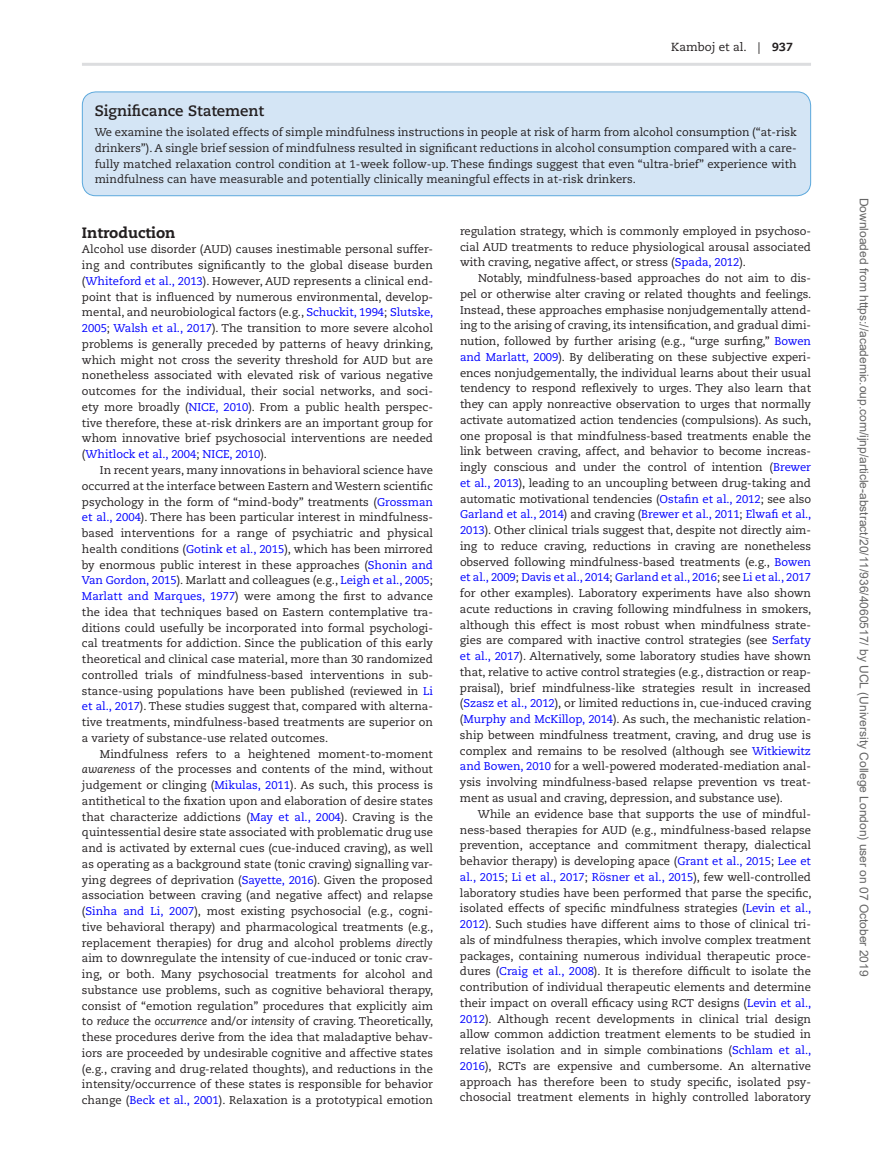
<style>
.page{position:relative;width:893px;height:1174px;background:#fff}
.page>*{position:absolute;margin:0;border:0;box-sizing:border-box;transform-origin:0 0}
.t1{font:700 15px "Caecilia LT Std";color:#231f20}
.t2{font:800 15px "Caecilia LT Std";color:#231f20}
.t3{font:12px "Arial";color:#666}
.t4{font:11.7px "Caecilia LT Std";color:#231f20}
.t5{font:11.25px/15.8px "Caecilia LT Std";color:#231f20;text-align:justify}
.s1{font-weight:800}
.s2{color:#00f}
.s3{font-style:italic}
</style>
<div class="page">
<hr style="left:82px;top:63px;width:729px;height:3px;background:#dcdddf">
<div style="left:82px;top:92px;width:729px;height:104px;background:#d4e5f5;border-radius:14px"></div>
<div style="left:82px;top:91px;width:729px;height:105px;border:1px solid #5ba8dc;border-radius:14px"></div>
<p class="t4" style="left:671px;top:40px;width:123px">Kamboj et al. | <span class="s1">937</span></p>
<h1 class="t1" style="left:95px;top:102px;width:171px">Significance Statement</h1>
<p class="t5" style="left:95px;top:124px;width:704px">We examine the isolated effects of simple mindfulness instructions in people at risk of harm from alcohol consumption (“at-risk drinkers”). A single brief session of mindfulness resulted in significant reductions in alcohol consumption compared with a care&shy;fully matched relaxation control condition at 1-week follow-up. These findings suggest that even “ultra-brief” experience with mindfulness can have measurable and potentially clinically meaningful effects in at-risk drinkers.</p>
<h1 class="t2" style="left:82px;top:223px;width:95px">Introduction</h1>
<p class="t5" style="left:82px;top:242px;width:353px">Alcohol use disorder (AUD) causes inestimable personal suffer&shy;ing and contributes significantly to the global disease burden (<span class="s2">Whiteford et al., 2013</span>). However, AUD represents a clinical end&shy;point that is influenced by numerous environmental, develop&shy;mental, and neurobiological factors (e.g., <span class="s2">Schuckit, 1994</span>; <span class="s2">Slutske, 2005</span>; <span class="s2">Walsh et al., 2017</span>). The transition to more severe alcohol problems is generally preceded by patterns of heavy drinking, which might not cross the severity threshold for AUD but are nonetheless associated with elevated risk of various negative outcomes for the individual, their social networks, and soci&shy;ety more broadly (<span class="s2">NICE, 2010</span>). From a public health perspec&shy;tive therefore, these at-risk drinkers are an important group for whom innovative brief psychosocial interventions are needed (<span class="s2">Whitlock et al., 2004</span>; <span class="s2">NICE, 2010</span>).</p>
<p class="t5" style="left:82px;top:462px;width:353px;text-indent:18px">In recent years, many innovations in behavioral science have occurred at the interface between Eastern and Western scientific psychology in the form of “mind-body” treatments (<span class="s2">Grossman et al., 2004</span>). There has been particular interest in mindfulness&shy;based interventions for a range of psychiatric and physical health conditions (<span class="s2">Gotink et al., 2015</span>), which has been mirrored by enormous public interest in these approaches (<span class="s2">Shonin and Van Gordon, 2015</span>). Marlatt and colleagues (e.g., <span class="s2">Leigh et al., 2005</span>; <span class="s2">Marlatt and Marques, 1977</span>) were among the first to advance the idea that techniques based on Eastern contemplative tra&shy;ditions could usefully be incorporated into formal psychologi&shy;cal treatments for addiction. Since the publication of this early theoretical and clinical case material, more than 30 randomized controlled trials of mindfulness-based interventions in sub&shy;stance-using populations have been published (reviewed in <span class="s2">Li et al., 2017</span>). These studies suggest that, compared with alterna&shy;tive treatments, mindfulness-based treatments are superior on a variety of substance-use related outcomes.</p>
<p class="t5" style="left:82px;top:746px;width:353px;text-indent:18px">Mindfulness refers to a heightened moment-to-moment <span class="s3">awareness</span> of the processes and contents of the mind, without judgement or clinging (<span class="s2">Mikulas, 2011</span>). As such, this process is antithetical to the fixation upon and elaboration of desire states that characterize addictions (<span class="s2">May et al., 2004</span>). Craving is the quintessential desire state associated with problematic drug use and is activated by external cues (cue-induced craving), as well as operating as a background state (tonic craving) signalling var&shy;ying degrees of deprivation (<span class="s2">Sayette, 2016</span>). Given the proposed association between craving (and negative affect) and relapse (<span class="s2">Sinha and Li, 2007</span>), most existing psychosocial (e.g., cogni&shy;tive behavioral therapy) and pharmacological treatments (e.g., replacement therapies) for drug and alcohol problems <span class="s3">directly </span>aim to downregulate the intensity of cue-induced or tonic crav&shy;ing, or both. Many psychosocial treatments for alcohol and substance use problems, such as cognitive behavioral therapy, consist of “emotion regulation” procedures that explicitly aim to <span class="s3">reduce</span> the <span class="s3">occurrence</span> and/or <span class="s3">intensity</span> of craving. Theoretically, these procedures derive from the idea that maladaptive behav&shy;iors are proceeded by undesirable cognitive and affective states (e.g., craving and drug-related thoughts), and reductions in the intensity/occurrence of these states is responsible for behavior change (<span class="s2">Beck et al., 2001</span>). Relaxation is a prototypical emotion</p>
<p class="t5" style="left:460px;top:223px;width:353px">regulation strategy, which is commonly employed in psychoso&shy;cial AUD treatments to reduce physiological arousal associated with craving, negative affect, or stress (<span class="s2">Spada, 2012</span>).</p>
<p class="t5" style="left:460px;top:270px;width:353px;text-indent:18px">Notably, mindfulness-based approaches do not aim to dis&shy;pel or otherwise alter craving or related thoughts and feelings.<br>Instead, these approaches emphasise nonjudgementally attend&shy;ing to the arising of craving, its intensification, and gradual dimi&shy;nution, followed by further arising (e.g., “urge surfing,” <span class="s2">Bowen and Marlatt, 2009</span>). By deliberating on these subjective experi&shy;ences nonjudgementally, the individual learns about their usual tendency to respond reflexively to urges. They also learn that they can apply nonreactive observation to urges that normally activate automatized action tendencies (compulsions). As such, one proposal is that mindfulness-based treatments enable the link between craving, affect, and behavior to become increas&shy;ingly conscious and under the control of intention (<span class="s2">Brewer et al., 2013</span>), leading to an uncoupling between drug-taking and automatic motivational tendencies (<span class="s2">Ostafin et al., 2012</span>; see also <span class="s2">Garland et al., 2014</span>) and craving (<span class="s2">Brewer et al., 2011</span>; <span class="s2">Elwafi et al., 2013</span>). Other clinical trials suggest that, despite not directly aim&shy;ing to reduce craving, reductions in craving are nonetheless observed following mindfulness-based treatments (e.g., <span class="s2">Bowen et al., 2009</span>; <span class="s2">Davis et al., 2014</span>; <span class="s2">Garland et al., 2016</span>; see <span class="s2">Li et al., 2017 </span>for other examples). Laboratory experiments have also shown acute reductions in craving following mindfulness in smokers, although this effect is most robust when mindfulness strate&shy;gies are compared with inactive control strategies (see <span class="s2">Serfaty et al., 2017</span>). Alternatively, some laboratory studies have shown that, relative to active control strategies (e.g., distraction or reap&shy;praisal), brief mindfulness-like strategies result in increased (<span class="s2">Szasz et al., 2012</span>), or limited reductions in, cue-induced craving (<span class="s2">Murphy and McKillop, 2014</span>). As such, the mechanistic relation&shy;ship between mindfulness treatment, craving, and drug use is complex and remains to be resolved (although see <span class="s2">Witkiewitz and Bowen, 2010</span> for a well-powered moderated-mediation anal&shy;ysis involving mindfulness-based relapse prevention vs treat&shy;ment as usual and craving, depression, and substance use).</p>
<p class="t5" style="left:460px;top:806px;width:353px;text-indent:18px">While an evidence base that supports the use of mindful&shy;ness-based therapies for AUD (e.g., mindfulness-based relapse prevention, acceptance and commitment therapy, dialectical behavior therapy) is developing apace (<span class="s2">Grant et al., 2015</span>; <span class="s2">Lee et al., 2015</span>; <span class="s2">Li et al., 2017</span>; <span class="s2">Rösner et al., 2015</span>), few well-controlled laboratory studies have been performed that parse the specific, isolated effects of specific mindfulness strategies (<span class="s2">Levin et al., 2012</span>). Such studies have different aims to those of clinical tri&shy;als of mindfulness therapies, which involve complex treatment packages, containing numerous individual therapeutic proce&shy;dures (<span class="s2">Craig et al., 2008</span>). It is therefore difficult to isolate the contribution of individual therapeutic elements and determine their impact on overall efficacy using RCT designs (<span class="s2">Levin et al., 2012</span>). Although recent developments in clinical trial design allow common addiction treatment elements to be studied in relative isolation and in simple combinations (<span class="s2">Schlam et al., 2016</span>), RCTs are expensive and cumbersome. An alternative approach has therefore been to study specific, isolated psy&shy;chosocial treatment elements in highly controlled laboratory</p>
<p class="t3" style="left:868px;top:197px;width:780px;rotate:90deg">Downloaded from https://academic.oup.com/ijnp/article-abstract/20/11/936/4060517/ by UCL (University College London) user on 07 October 2019</p>
</div>
